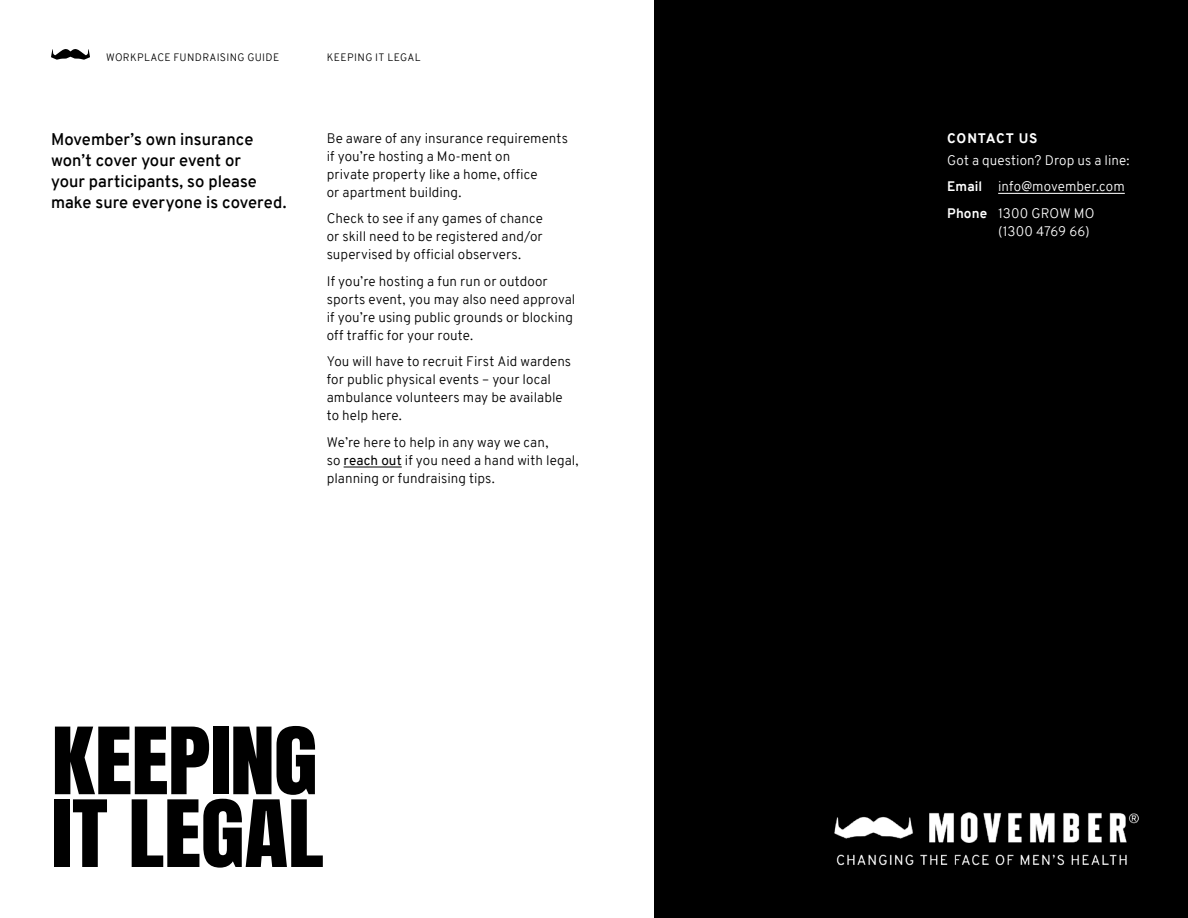
<style>
.page{position:relative;width:1188px;height:918px;background:#fff}
.page>*{position:absolute;margin:0;border:0;box-sizing:border-box;transform-origin:0 0}
.t1{font:78.75px/72.8px "Anton";letter-spacing:-.005em;color:#000;scale:1.15 1}
.t2{font:600 16.5px/21px "Overpass";color:#000}
.t3{font:300 13.5px/18px "Overpass";letter-spacing:.005em;color:#000}
.t4{font:300 13.5px/26.5px "Overpass";letter-spacing:.005em;color:#fff}
.t5{font:800 13.5px "Overpass";letter-spacing:.06em;color:#fff}
.t6{font:300 10.5px "Overpass";letter-spacing:.035em;color:#000}
.s1{font-weight:400}
.s2{font-weight:700}
</style>
<div class="page">
<div style="left:655px;top:0;width:533px;height:918px;background:#000"></div>
<svg style="left:51px;top:49px;width:39px;height:11px"></svg>
<hr style="left:344px;top:467px;width:58px;height:1px;background:#000">
<hr style="left:998px;top:193px;width:127px;height:1px;background:#fff">
<img style="left:834px;top:812px;width:305px;height:54px">
<p class="t6" style="left:106px;top:50px;width:175px">WORKPLACE FUNDRAISING GUIDE</p>
<p class="t6" style="left:327px;top:50px;width:95px">KEEPING IT LEGAL</p>
<p class="t2" style="left:51px;top:129px;width:237px">Movember’s own insurance won’t cover your event or<br>your participants, so please make sure everyone is covered.</p>
<p class="t3" style="left:327px;top:129px;width:243px">Be aware of any insurance requirements if you’re hosting a Mo-ment on<br>private property like a home, office<br>or apartment building.</p>
<p class="t3" style="left:327px;top:210px;width:218px;text-align:justify">Check to see if any games of chance or skill need to be registered and/or supervised by official observers.</p>
<p class="t3" style="left:327px;top:272px;width:250px">If you’re hosting a fun run or outdoor sports event, you may also need approval if you’re using public grounds or blocking off traffic for your route.</p>
<p class="t3" style="left:327px;top:353px;width:246px">You will have to recruit First Aid wardens for public physical events – your local ambulance volunteers may be available to help here.</p>
<p class="t3" style="left:327px;top:433px;width:253px">We’re here to help in any way we can,<br>so <span class="s1">reach out</span> if you need a hand with legal, planning or fundraising tips.</p>
<h1 class="t1" style="left:51px;top:731px;width:238px">KEEPING<br>IT LEGAL</h1>
<p class="t5" style="left:947px;top:128px;width:92px">CONTACT US</p>
<p class="t4" style="left:947px;top:147px;width:184px">Got a question? Drop us a line:<br><span class="s2">Email</span> info@movember.com<br><span class="s2">Phone</span> 1300 GROW MO</p>
<p class="t4" style="left:998px;top:218px;width:93px">(1300 4769 66)</p>
</div>
